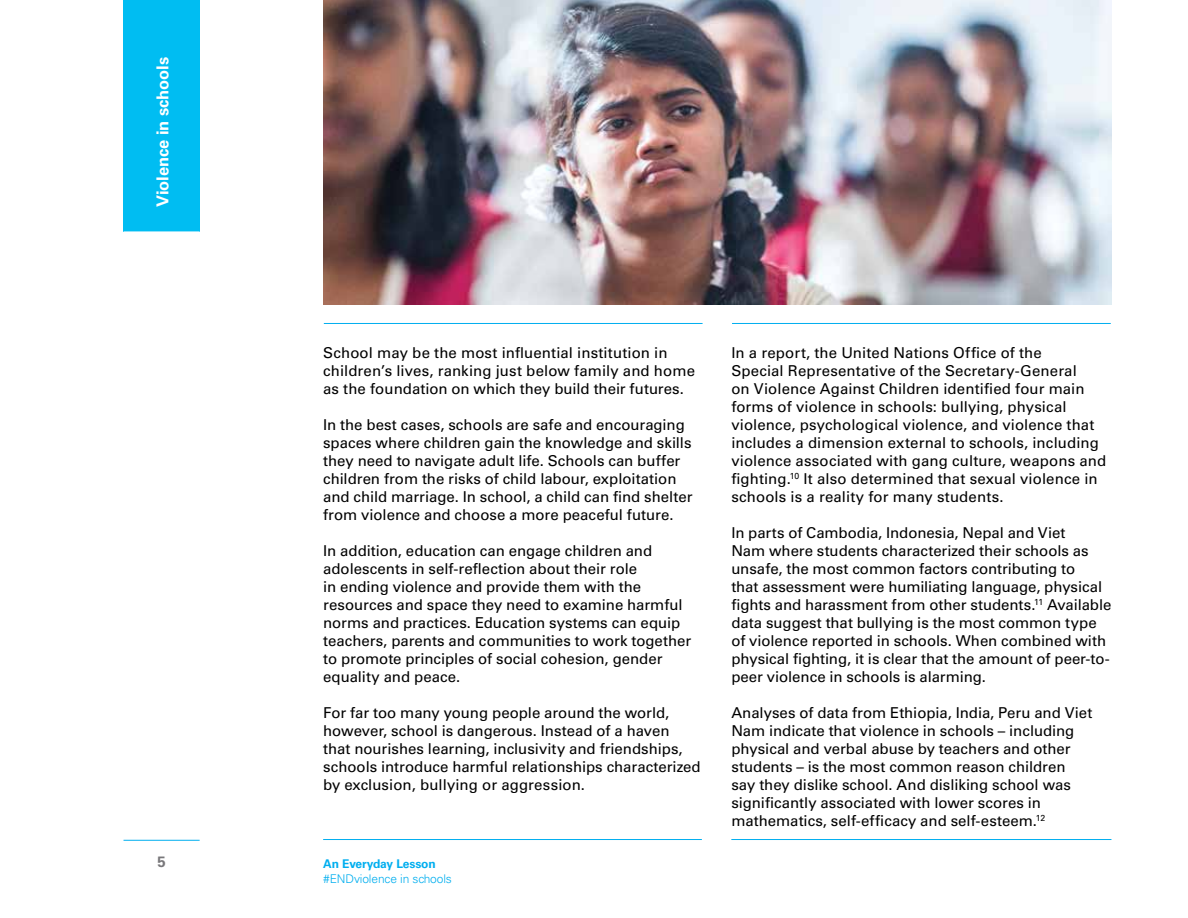
<style>
.page{position:relative;width:1188px;height:918px;background:#fff}
.page>*{position:absolute;margin:0;border:0;box-sizing:border-box;transform-origin:0 0}
.t1{font:700 16.5px "Univers LT Std";color:#fff}
.t2{font:15px/18px "Univers LT Std";color:#000}
.t3{font:700 15px "Univers LT Std";color:#78777a}
.t4{font:300 12px "Univers LT Std";letter-spacing:-.01em;color:#00aeef}
.t5{font:700 12px "Univers LT Std";letter-spacing:-.01em;color:#00aeef}
</style>
<div class="page">
<div style="left:124px;top:0;width:76px;height:231px;background:#00bdf2"></div>
<hr style="left:124px;top:840px;width:76px;height:1px;background:#00aeef">
<img style="left:323px;top:0;width:788px;height:304px">
<hr style="left:324px;top:323px;width:379px;height:1px;background:#00aeef">
<hr style="left:732px;top:323px;width:379px;height:1px;background:#00aeef">
<hr style="left:323px;top:839px;width:379px;height:1px;background:#00aeef">
<hr style="left:731px;top:839px;width:380px;height:1px;background:#00aeef">
<p class="t1" style="left:153px;top:207px;width:152px;rotate:-90deg">Violence in schools</p>
<p class="t2" style="left:323px;top:344px;width:373px">School may be the most influential institution in children’s lives, ranking just below family and home as the foundation on which they build their futures.</p>
<p class="t2" style="left:323px;top:416px;width:371px">In the best cases, schools are safe and encouraging spaces where children gain the knowledge and skills they need to navigate adult life. Schools can buffer children from the risks of child labour, exploitation and child marriage. In school, a child can find shelter from violence and choose a more peaceful future.</p>
<p class="t2" style="left:323px;top:542px;width:370px">In addition, education can engage children and adolescents in self-reflection about their role<br>in ending violence and provide them with the resources and space they need to examine harmful norms and practices. Education systems can equip teachers, parents and communities to work together to promote principles of social cohesion, gender equality and peace.</p>
<p class="t2" style="left:323px;top:704px;width:379px">For far too many young people around the world, however, school is dangerous. Instead of a haven<br>that nourishes learning, inclusivity and friendships, schools introduce harmful relationships characterized by exclusion, bullying or aggression.</p>
<p class="t3" style="left:157px;top:853px;width:10px">5</p>
<p class="t5" style="left:323px;top:857px;width:114px">An Everyday Lesson</p>
<p class="t4" style="left:323px;top:871px;width:130px">#ENDviolence in schools</p>
<p class="t2" style="left:731px;top:344px;width:376px">In a report, the United Nations Office of the<br>Special Representative of the Secretary-General<br>on Violence Against Children identified four main forms of violence in schools: bullying, physical violence, psychological violence, and violence that includes a dimension external to schools, including violence associated with gang culture, weapons and fighting.<sup>10</sup> It also determined that sexual violence in schools is a reality for many students.</p>
<p class="t2" style="left:731px;top:524px;width:382px">In parts of Cambodia, Indonesia, Nepal and Viet<br>Nam where students characterized their schools as unsafe, the most common factors contributing to<br>that assessment were humiliating language, physical fights and harassment from other students.<sup>11</sup> Available data suggest that bullying is the most common type of violence reported in schools. When combined with physical fighting, it is clear that the amount of peer-to&shy;peer violence in schools is alarming.</p>
<p class="t2" style="left:731px;top:704px;width:363px">Analyses of data from Ethiopia, India, Peru and Viet Nam indicate that violence in schools – including physical and verbal abuse by teachers and other students – is the most common reason children say they dislike school. And disliking school was significantly associated with lower scores in mathematics, self-efficacy and self-esteem.<sup>12</sup></p>
</div>
